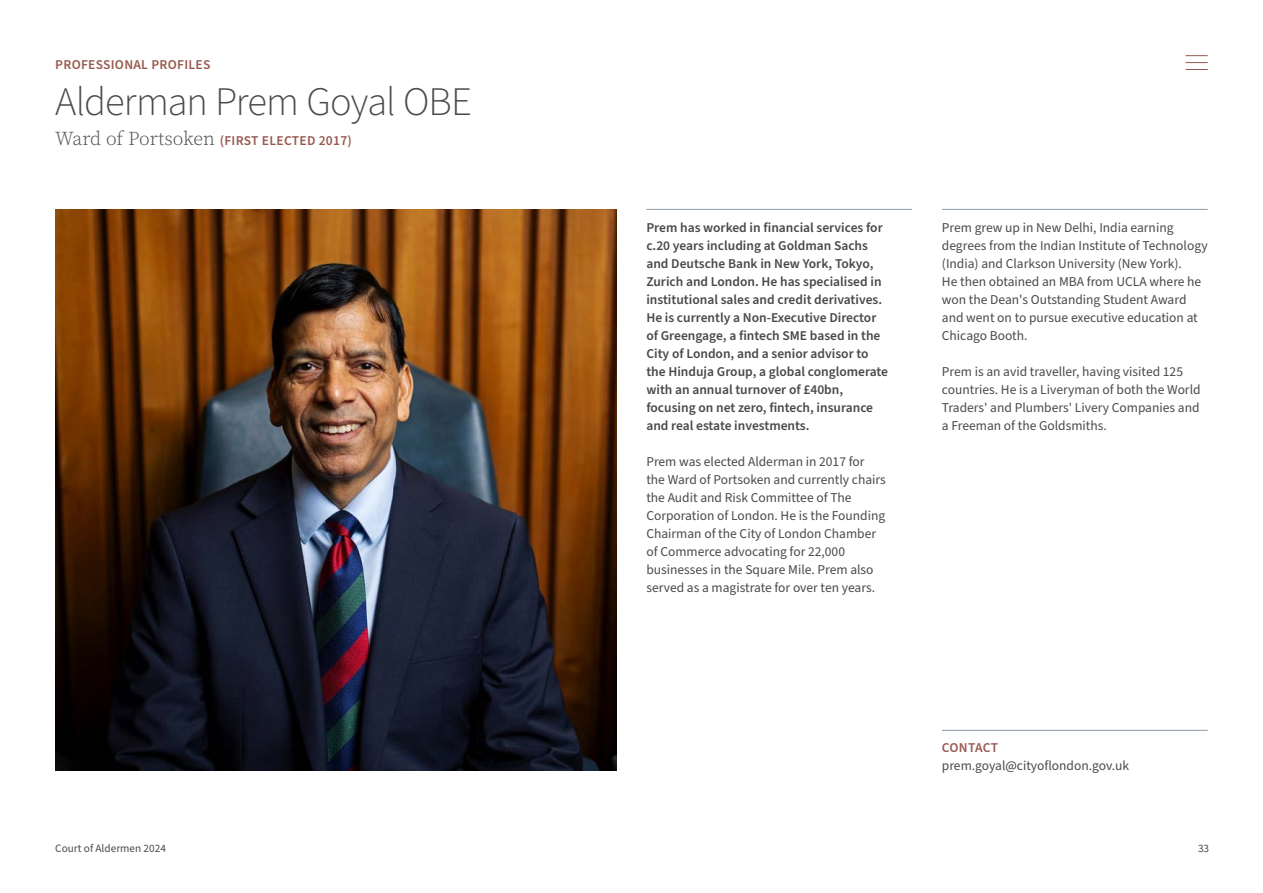
<style>
.page{position:relative;width:1263px;height:893px;background:#fff}
.page>*{position:absolute;margin:0;border:0;box-sizing:border-box;transform-origin:0 0}
.t1{font:300 40.5px "Source Sans Pro";letter-spacing:-.025em;color:#4a4a49}
.t2{font:13.5px/18px "Source Sans Pro";color:#4a4a49}
.t3{font:600 13.5px/18px "Source Sans Pro";color:#4a4a49}
.t4{font:600 13.5px "Source Sans Pro";letter-spacing:.02em;color:#975a51}
.t5{font:11.25px "Source Sans Pro";color:#4a4a49}
.s1{font-family:"Source Serif Pro";font-weight:300;font-size:19.5px;color:#4a4a49}
.s2{font-weight:600;color:#975a51}
</style>
<div class="page">
<hr style="left:646px;top:209px;width:266px;height:1px;background:#8e9aab">
<hr style="left:942px;top:209px;width:266px;height:1px;background:#8e9aab">
<img style="left:55px;top:209px;width:562px;height:561px">
<svg style="left:1185px;top:55px;width:23px;height:1px"></svg>
<svg style="left:1185px;top:62px;width:23px;height:1px"></svg>
<svg style="left:1185px;top:69px;width:23px;height:1px"></svg>
<hr style="left:942px;top:730px;width:266px;height:1px;background:#8e9aab">
<p class="t4" style="left:55px;top:56px;width:157px">PROFESSIONAL PROFILES</p>
<h1 class="t1" style="left:55px;top:74px;width:418px">Alderman Prem Goyal OBE</h1>
<h2 class="t4" style="left:55px;top:131px;width:298px"><span class="s1">Ward of Portsoken</span> (FIRST ELECTED 2017)</h2>
<p class="t3" style="left:646px;top:219px;width:243px">Prem has worked in financial services for c.20 years including at Goldman Sachs and Deutsche Bank in New York, Tokyo, Zurich and London. He has specialised in institutional sales and credit derivatives.<br>He is currently a Non-Executive Director of Greengage, a fintech SME based in the City of London, and a senior advisor to the Hinduja Group, a global conglomerate with an annual turnover of £40bn, focusing on net zero, fintech, insurance and real estate investments.</p>
<p class="t2" style="left:646px;top:453px;width:241px">Prem was elected Alderman in 2017 for the Ward of Portsoken and currently chairs the Audit and Risk Committee of The Corporation of London. He is the Founding Chairman of the City of London Chamber of Commerce advocating for 22,000 businesses in the Square Mile. Prem also served as a magistrate for over ten years.</p>
<p class="t2" style="left:942px;top:219px;width:267px">Prem grew up in New Delhi, India earning degrees from the Indian Institute of Technology (India) and Clarkson University (New York).<br>He then obtained an MBA from UCLA where he won the Dean's Outstanding Student Award and went on to pursue executive education at Chicago Booth.</p>
<p class="t2" style="left:942px;top:363px;width:260px">Prem is an avid traveller, having visited 125 countries. He is a Liveryman of both the World Traders' and Plumbers' Livery Companies and a Freeman of the Goldsmiths.</p>
<p class="t2" style="left:942px;top:739px;width:189px"><span class="s2">CONTACT </span>prem.goyal@cityoflondon.gov.uk</p>
<p class="t5" style="left:55px;top:840px;width:112px">Court of Aldermen 2024</p>
<p class="t5" style="left:1198px;top:840px;width:13px">33</p>
</div>
